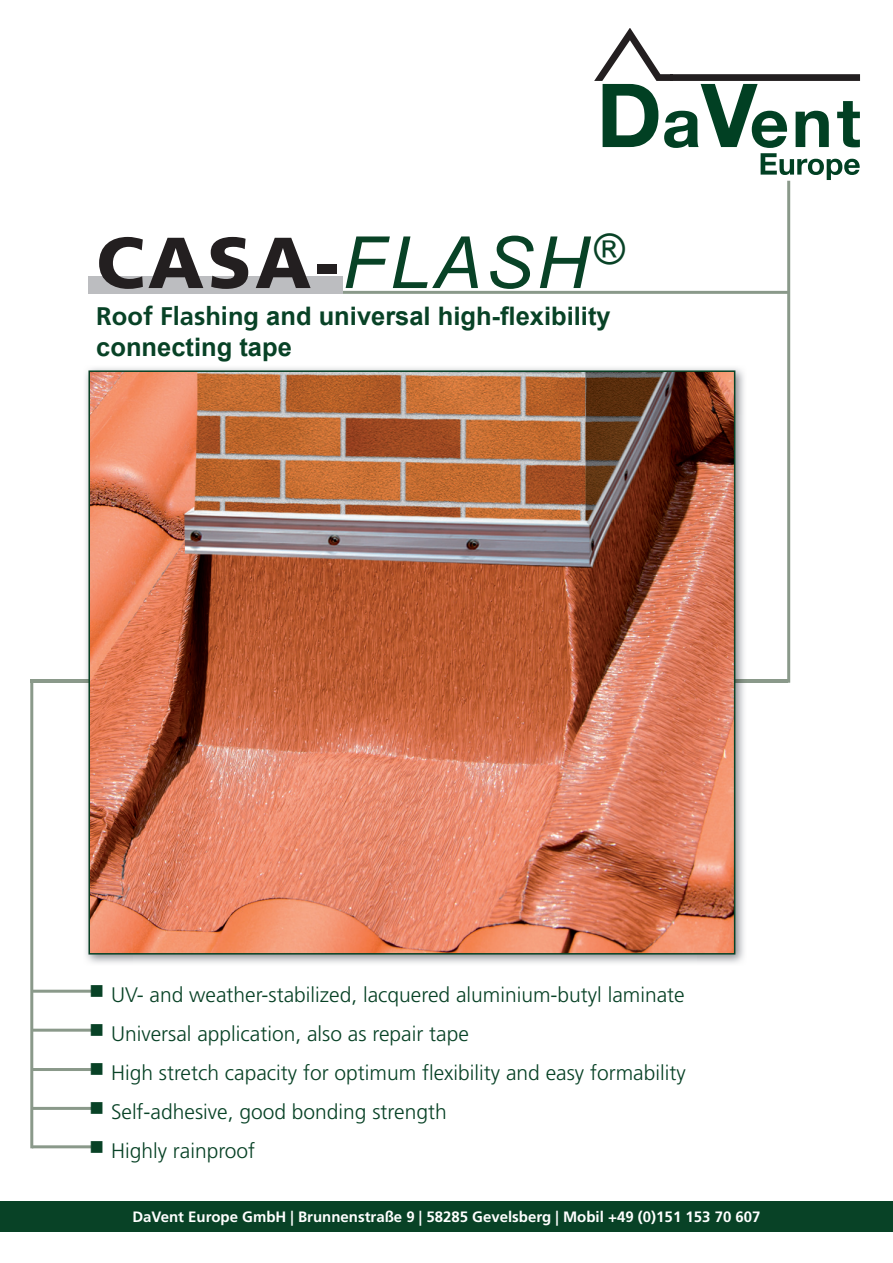
<style>
.page{position:relative;width:893px;height:1263px;background:#fff}
.page>*{position:absolute;margin:0;border:0;box-sizing:border-box;transform-origin:0 0}
.t1{font:900 72px "Frutiger LT Std";color:#231f20}
.t2{font:700 25.5px/31.5px "Arial";color:#084226}
.t3{font:300 21px "Frutiger LT Std";color:#084226}
.t4{font:700 15px "Frutiger LT Std";color:#fff}
.s1{font-family:"Arial";font-weight:400;font-style:italic;color:#084226}
.s2{font-family:"Frutiger LT Std"}
</style>
<div class="page">
<hr style="left:787px;top:181px;width:3px;height:502px;background:#8a998a">
<hr style="left:735px;top:680px;width:53px;height:3px;background:#8a998a">
<hr style="left:31px;top:680px;width:59px;height:3px;background:#8a998a">
<hr style="left:30px;top:680px;width:3px;height:468px;background:#8a998a">
<hr style="left:33px;top:1029px;width:60px;height:3px;background:#8a998a">
<hr style="left:32px;top:990px;width:59px;height:3px;background:#8a998a">
<hr style="left:95px;top:291px;width:694px;height:3px;background:#8a998a">
<div style="left:88px;top:277px;width:255px;height:17px;background:#bcbdc0"></div>
<img style="left:86px;top:368px;width:658px;height:46px">
<img style="left:83px;top:414px;width:50px;height:549px">
<img style="left:697px;top:414px;width:50px;height:549px">
<img style="left:133px;top:954px;width:564px;height:9px">
<svg style="left:735px;top:680px;width:12px;height:3px"></svg>
<svg style="left:83px;top:680px;width:5px;height:3px"></svg>
<img style="left:91px;top:373px;width:641px;height:578px">
<div style="left:0;top:1201px;width:893px;height:30px;background:#084226"></div>
<hr style="left:32px;top:1145px;width:59px;height:3px;background:#8a998a">
<hr style="left:32px;top:1068px;width:59px;height:3px;background:#8a998a">
<hr style="left:31px;top:1107px;width:62px;height:3px;background:#8a998a">
<svg style="left:594px;top:28px;width:266px;height:152px"></svg>
<h1 class="t1" style="left:96px;top:219px;width:529px">CASA-<span class="s1">FLASH</span><sup>®</sup></h1>
<p class="t2" style="left:96px;top:301px;width:516px"><span class="s2">Roof Flashing</span> and universal high-flexibility connecting tape</p>
<p class="t3" style="left:88px;top:982px;width:598px">○ UV- and weather-stabilized, lacquered aluminium-butyl laminate</p>
<p class="t3" style="left:88px;top:1021px;width:382px">○ Universal application, also as repair tape</p>
<p class="t3" style="left:88px;top:1060px;width:599px">○ High stretch capacity for optimum flexibility and easy formability</p>
<p class="t3" style="left:88px;top:1099px;width:360px">○ Self-adhesive, good bonding strength</p>
<p class="t3" style="left:88px;top:1138px;width:168px">○ Highly rainproof</p>
<p class="t4" style="left:132px;top:1208px;width:630px">DaVent Europe GmbH | Brunnenstraße 9 | 58285 Gevelsberg | Mobil +49 (0)151 153 70 607</p>
</div>
